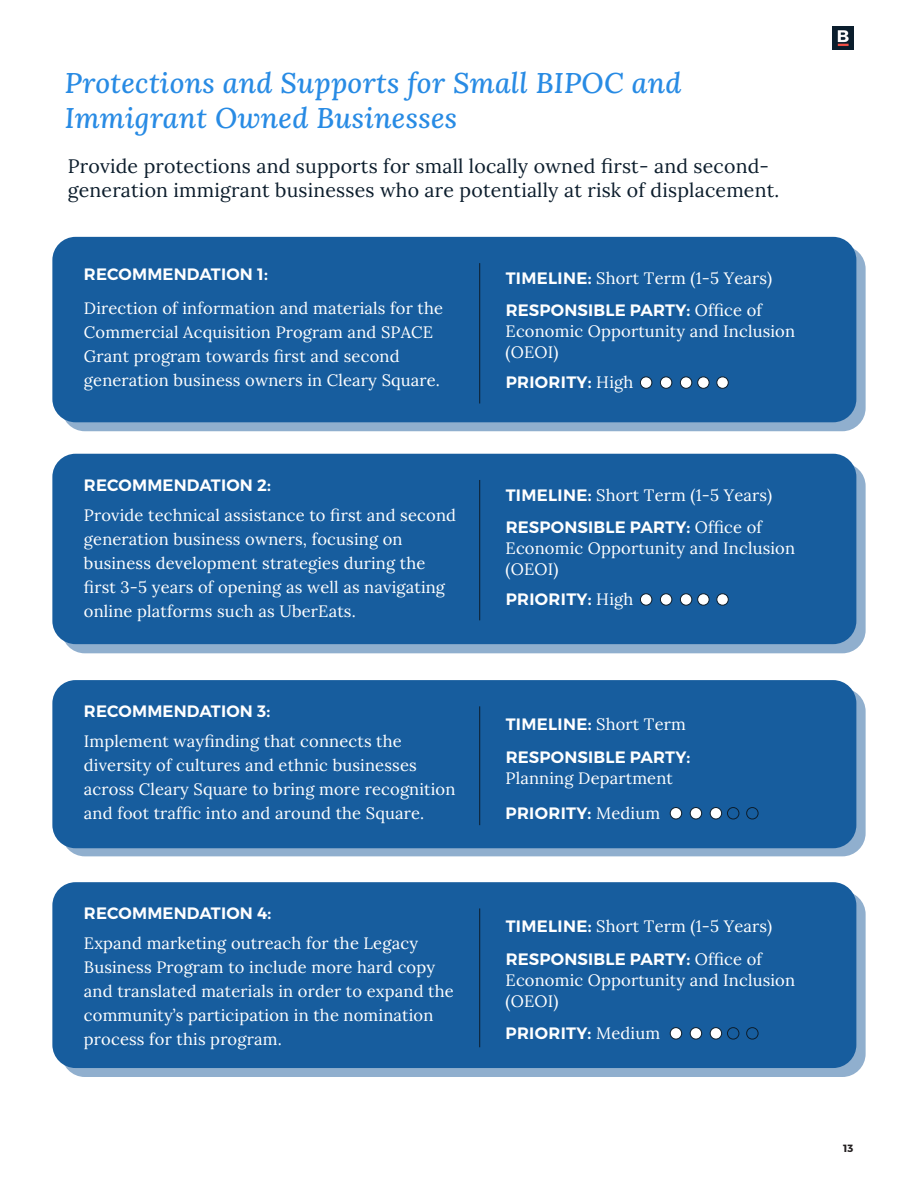
<style>
.page{position:relative;width:918px;height:1188px;background:#fff}
.page>*{position:absolute;margin:0;border:0;box-sizing:border-box;transform-origin:0 0}
.Bullet_list{font:italic 28.5px/34.5px "Lora";letter-spacing:.01em;color:#288be4}
.Bullet_list-2{font:19.5px/24px "Lora";letter-spacing:.01em;color:#0c1d2c}
.Small_body_text{font:16.5px/24px "Lora";letter-spacing:.01em;color:#fff}
.Bullet_list-3{font:16.5px/21px "Lora";letter-spacing:.01em;color:#fff}
.Bullet_list-4{font:600 16.5px "Montserrat";letter-spacing:.02em;color:#fff}
.Small_body_text-2{font:600 16.5px "Montserrat";letter-spacing:.01em;color:#fff}
.t1{font:700 10.5px "Montserrat";color:#231f20}
.s1{font-family:"Montserrat";font-weight:600}
.s2{font-family:"Lora";font-weight:400}
</style>
<div class="page">
<img style="left:833px;top:26px;width:20px;height:24px">
<div style="left:62px;top:246px;width:804px;height:185px;background:#90afce;border-radius:23px"></div>
<div style="left:62px;top:463px;width:804px;height:190px;background:#90afce;border-radius:23px"></div>
<div style="left:62px;top:688px;width:804px;height:168px;background:#90afce;border-radius:23px"></div>
<div style="left:62px;top:891px;width:804px;height:186px;background:#90afce;border-radius:23px"></div>
<div style="left:52px;top:237px;width:804px;height:185px;background:#175d9e;border-radius:23px"></div>
<div style="left:52px;top:454px;width:804px;height:190px;background:#175d9e;border-radius:23px"></div>
<div style="left:52px;top:680px;width:804px;height:168px;background:#175d9e;border-radius:23px"></div>
<div style="left:52px;top:882px;width:804px;height:186px;background:#175d9e;border-radius:23px"></div>
<hr style="left:479px;top:263px;width:1px;height:140px;background:#0c1d2c">
<hr style="left:479px;top:480px;width:1px;height:140px;background:#0c1d2c">
<hr style="left:479px;top:706px;width:1px;height:119px;background:#0c1d2c">
<hr style="left:479px;top:908px;width:1px;height:139px;background:#0c1d2c">
<div style="left:640px;top:377px;width:12px;height:11px;background:#fff;border-radius:50%"></div>
<div style="left:640px;top:376px;width:12px;height:13px;border:1px solid #0c1d2c;border-radius:50%"></div>
<div style="left:640px;top:594px;width:12px;height:11px;background:#fff;border-radius:50%"></div>
<div style="left:640px;top:593px;width:12px;height:13px;border:1px solid #0c1d2c;border-radius:50%"></div>
<div style="left:660px;top:377px;width:12px;height:11px;background:#fff;border-radius:50%"></div>
<div style="left:660px;top:376px;width:12px;height:13px;border:1px solid #0c1d2c;border-radius:50%"></div>
<div style="left:660px;top:594px;width:12px;height:11px;background:#fff;border-radius:50%"></div>
<div style="left:660px;top:593px;width:12px;height:13px;border:1px solid #0c1d2c;border-radius:50%"></div>
<div style="left:680px;top:377px;width:12px;height:11px;background:#fff;border-radius:50%"></div>
<div style="left:680px;top:376px;width:12px;height:13px;border:1px solid #0c1d2c;border-radius:50%"></div>
<div style="left:680px;top:594px;width:12px;height:11px;background:#fff;border-radius:50%"></div>
<div style="left:680px;top:593px;width:12px;height:13px;border:1px solid #0c1d2c;border-radius:50%"></div>
<div style="left:698px;top:377px;width:11px;height:11px;background:#fff;border-radius:50%"></div>
<div style="left:697px;top:376px;width:13px;height:13px;border:1px solid #0c1d2c;border-radius:50%"></div>
<div style="left:698px;top:594px;width:11px;height:11px;background:#fff;border-radius:50%"></div>
<div style="left:697px;top:593px;width:13px;height:13px;border:1px solid #0c1d2c;border-radius:50%"></div>
<div style="left:717px;top:377px;width:11px;height:11px;background:#fff;border-radius:50%"></div>
<div style="left:716px;top:376px;width:13px;height:13px;border:1px solid #0c1d2c;border-radius:50%"></div>
<div style="left:717px;top:594px;width:11px;height:11px;background:#fff;border-radius:50%"></div>
<div style="left:716px;top:593px;width:13px;height:13px;border:1px solid #0c1d2c;border-radius:50%"></div>
<div style="left:670px;top:808px;width:12px;height:11px;background:#fff;border-radius:50%"></div>
<div style="left:670px;top:807px;width:12px;height:12px;border:1px solid #0c1d2c;border-radius:50%"></div>
<div style="left:670px;top:1028px;width:12px;height:11px;background:#fff;border-radius:50%"></div>
<div style="left:670px;top:1027px;width:12px;height:12px;border:1px solid #0c1d2c;border-radius:50%"></div>
<div style="left:690px;top:808px;width:12px;height:11px;background:#fff;border-radius:50%"></div>
<div style="left:690px;top:807px;width:12px;height:12px;border:1px solid #0c1d2c;border-radius:50%"></div>
<div style="left:690px;top:1028px;width:12px;height:11px;background:#fff;border-radius:50%"></div>
<div style="left:690px;top:1027px;width:12px;height:12px;border:1px solid #0c1d2c;border-radius:50%"></div>
<div style="left:710px;top:808px;width:12px;height:11px;background:#fff;border-radius:50%"></div>
<div style="left:710px;top:807px;width:12px;height:12px;border:1px solid #0c1d2c;border-radius:50%"></div>
<div style="left:710px;top:1028px;width:12px;height:11px;background:#fff;border-radius:50%"></div>
<div style="left:710px;top:1027px;width:12px;height:12px;border:1px solid #0c1d2c;border-radius:50%"></div>
<div style="left:727px;top:807px;width:12px;height:12px;border:1px solid #0c1d2c;border-radius:50%"></div>
<div style="left:727px;top:1027px;width:12px;height:12px;border:1px solid #0c1d2c;border-radius:50%"></div>
<div style="left:746px;top:807px;width:12px;height:12px;border:1px solid #0c1d2c;border-radius:50%"></div>
<div style="left:746px;top:1027px;width:12px;height:12px;border:1px solid #0c1d2c;border-radius:50%"></div>
<p class="Bullet_list" style="left:65px;top:65px;width:618px">Protections and Supports for Small BIPOC and<br>Immigrant Owned Businesses</p>
<p class="Bullet_list-2" style="left:68px;top:153px;width:713px">Provide protections and supports for small locally owned first- and second&shy;generation immigrant businesses who are potentially at risk of displacement.</p>
<p class="Small_body_text-2" style="left:84px;top:264px;width:185px">RECOMMENDATION 1:</p>
<p class="Small_body_text" style="left:84px;top:296px;width:361px">Direction of information and materials for the Commercial Acquisition Program and SPACE Grant program towards first and second generation business owners in Cleary Square.</p>
<p class="Small_body_text-2" style="left:84px;top:474px;width:189px">RECOMMENDATION 2:</p>
<p class="Small_body_text" style="left:84px;top:502px;width:374px">Provide technical assistance to first and second generation business owners, focusing on business development strategies during the first 3-5 years of opening as well as navigating online platforms such as UberEats.</p>
<p class="Small_body_text-2" style="left:84px;top:701px;width:188px">RECOMMENDATION 3:</p>
<p class="Small_body_text" style="left:84px;top:728px;width:373px">Implement wayfinding that connects the diversity of cultures and ethnic businesses across Cleary Square to bring more recognition and foot traffic into and around the Square.</p>
<p class="Small_body_text-2" style="left:84px;top:903px;width:189px">RECOMMENDATION 4:</p>
<p class="Small_body_text" style="left:84px;top:930px;width:371px">Expand marketing outreach for the Legacy Business Program to include more hard copy and translated materials in order to expand the community’s participation in the nomination process for this program.</p>
<p class="Bullet_list-3" style="left:506px;top:266px;width:268px"><span class="s1">TIMELINE:</span> Short Term (1-5 Years)</p>
<p class="Bullet_list-3" style="left:506px;top:299px;width:291px"><span class="s1">RESPONSIBLE PARTY:</span> Office of<br>Economic Opportunity and Inclusion (OEOI)</p>
<p class="Bullet_list-4" style="left:506px;top:372px;width:129px">PRIORITY: <span class="s2">High</span></p>
<p class="Bullet_list-3" style="left:506px;top:483px;width:268px"><span class="s1">TIMELINE:</span> Short Term (1-5 Years)</p>
<p class="Bullet_list-3" style="left:506px;top:516px;width:291px"><span class="s1">RESPONSIBLE PARTY:</span> Office of<br>Economic Opportunity and Inclusion (OEOI)</p>
<p class="Bullet_list-4" style="left:506px;top:589px;width:129px">PRIORITY: <span class="s2">High</span></p>
<p class="Bullet_list-4" style="left:506px;top:714px;width:182px">TIMELINE: <span class="s2">Short Term</span></p>
<p class="Bullet_list-3" style="left:506px;top:745px;width:186px"><span class="s1">RESPONSIBLE PARTY:<br></span>Planning Department</p>
<p class="Bullet_list-4" style="left:505px;top:803px;width:156px">PRIORITY: <span class="s2">Medium</span></p>
<p class="Bullet_list-3" style="left:506px;top:915px;width:268px"><span class="s1">TIMELINE:</span> Short Term (1-5 Years)</p>
<p class="Bullet_list-3" style="left:506px;top:947px;width:291px"><span class="s1">RESPONSIBLE PARTY:</span> Office of<br>Economic Opportunity and Inclusion (OEOI)</p>
<p class="Bullet_list-4" style="left:505px;top:1023px;width:156px">PRIORITY: <span class="s2">Medium</span></p>
<p class="t1" style="left:843px;top:1142px;width:12px">13</p>
</div>
